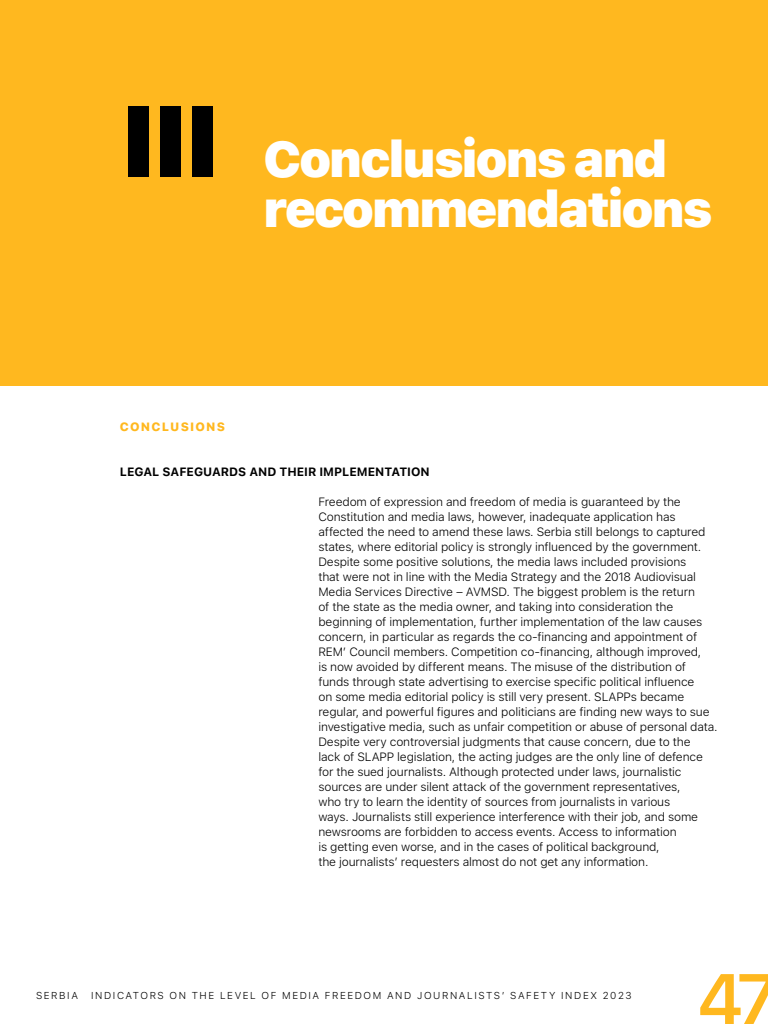
<style>
.page{position:relative;width:768px;height:1024px;background:#fff}
.page>*{position:absolute;margin:0;border:0;box-sizing:border-box;transform-origin:0 0}
.t1{font:600 72px "SF Pro Text";color:#ffb81f}
.t2{font:900 50px/50px "SF Pro Text";letter-spacing:-.05em;color:#fff}
.t3{font:300 12px/15px "SF Pro Text";letter-spacing:-.015em;color:#000}
.t4{font:700 12px "SF Pro Text";color:#000}
.t5{font:800 12px "SF Pro Text";letter-spacing:.1em;color:#ffb81f}
.t6{font:300 10px "SF Pro Text";letter-spacing:.16em;color:#000}
.s1{font-size:100px;color:#000}
</style>
<div class="page">
<div style="left:0;top:0;width:768px;height:386px;background:#ffb81f"></div>
<h2 class="t2" style="left:263px;top:134px;width:451px;text-indent:-143px"><span class="s1">III</span> Conclusions and recommendations</h2>
<p class="t5" style="left:120px;top:420px;width:107px">CONCLUSIONS</p>
<p class="t4" style="left:120px;top:465px;width:311px">LEGAL SAFEGUARDS AND THEIR IMPLEMENTATION</p>
<p class="t3" style="left:318px;top:495px;width:401px">Freedom of expression and freedom of media is guaranteed by the Constitution and media laws, however, inadequate application has affected the need to amend these laws. Serbia still belongs to captured states, where editorial policy is strongly influenced by the government.<br>Despite some positive solutions, the media laws included provisions<br>that were not in line with the Media Strategy and the 2018 Audiovisual Media Services Directive – AVMSD. The biggest problem is the return<br>of the state as the media owner, and taking into consideration the beginning of implementation, further implementation of the law causes concern, in particular as regards the co-financing and appointment of REM’ Council members. Competition co-financing, although improved,<br>is now avoided by different means. The misuse of the distribution of funds through state advertising to exercise specific political influence<br>on some media editorial policy is still very present. SLAPPs became regular, and powerful figures and politicians are finding new ways to sue investigative media, such as unfair competition or abuse of personal data.<br>Despite very controversial judgments that cause concern, due to the<br>lack of SLAPP legislation, the acting judges are the only line of defence for the sued journalists. Although protected under laws, journalistic sources are under silent attack of the government representatives,<br>who try to learn the identity of sources from journalists in various<br>ways. Journalists still experience interference with their job, and some newsrooms are forbidden to access events. Access to information<br>is getting even worse, and in the cases of political background,<br>the journalists’ requesters almost do not get any information.</p>
<p class="t6" style="left:36px;top:990px;width:44px">SERBIA</p>
<p class="t6" style="left:91px;top:990px;width:542px">INDICATORS ON THE LEVEL OF MEDIA FREEDOM AND JOURNALISTS’ SAFETY INDEX 2023</p>
<h1 class="t1" style="left:696px;top:958px;width:84px">47</h1>
</div>
